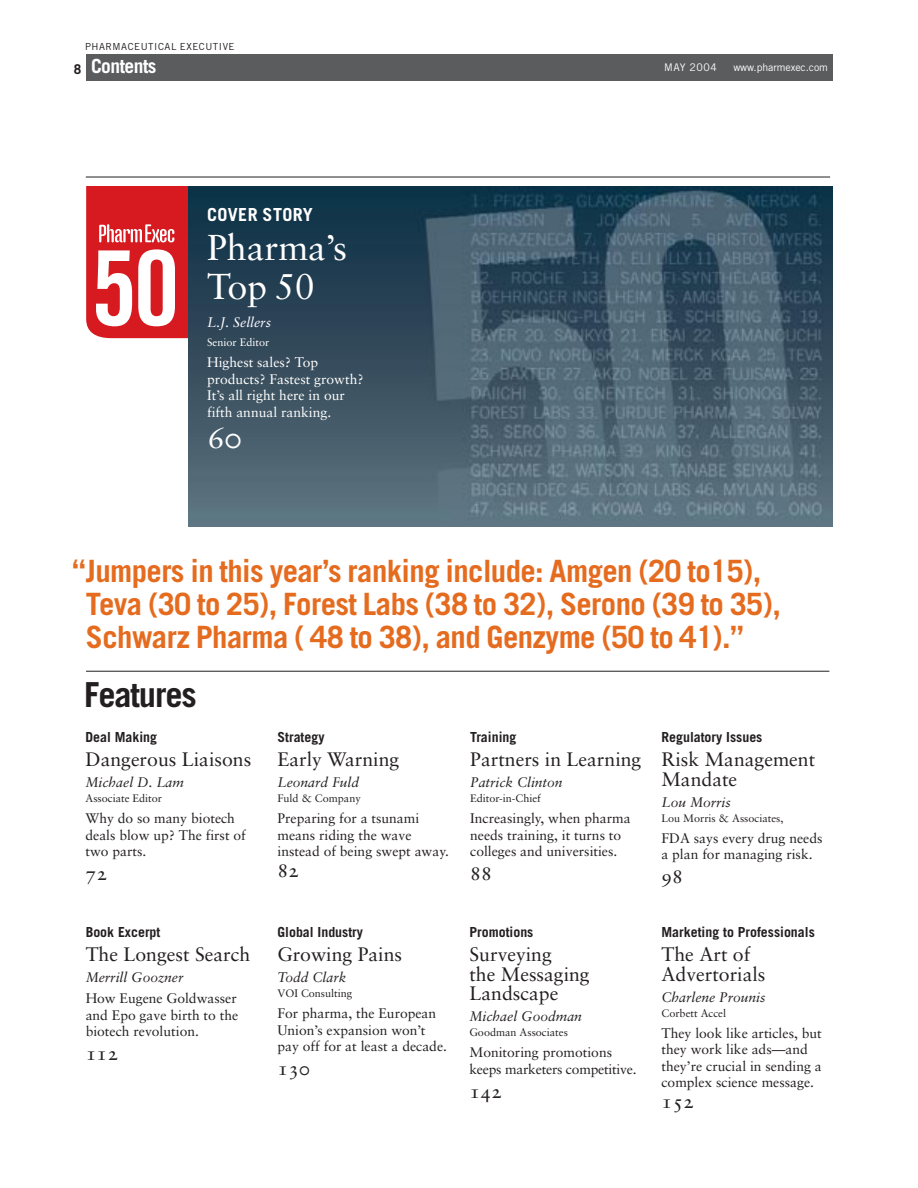
<style>
.page{position:relative;width:918px;height:1188px;background:#fff}
.page>*{position:absolute;margin:0;border:0;box-sizing:border-box;transform-origin:0 0}
.t1{font:103.65px "Trade Gothic Bold Cond Twenty";color:#fff}
.t2{font:36px/39px "Sabon";letter-spacing:-.005em;color:#fff}
.t3{font:700 34.5px "Trade Gothic";letter-spacing:-.035em;color:#231f20}
.t4{font:31.5px "Sabon Roman SC";color:#fff}
.t5{font:700 30.75px/33px "Trade Gothic";letter-spacing:-.02em;color:#e56b1f}
.t6{font:19.5px/19.5px "Sabon";color:#231f20}
.t7{font:19.5px "Sabon Roman SC";color:#231f20}
.t8{font:700 19.5px "Trade Gothic";letter-spacing:-.03em;color:#fff}
.t9{font:700 18px "Trade Gothic";letter-spacing:.02em;color:#fff}
.t10{font:13.8px/16.5px "Sabon";color:#231f20}
.t11{font:700 13.8px "Trade Gothic";color:#231f20}
.t12{font:italic 13.8px "Sabon";color:#231f20}
.t13{font:13.8px/16.5px "Sabon";color:#fff}
.t14{font:italic 13.8px "Sabon";color:#fff}
.t15{font:10.8px "Sabon";color:#231f20}
.t16{font:10.8px "Sabon";color:#fff}
.t17{font:10.5px "Trade Gothic";letter-spacing:-.005em;color:#fff}
.t18{font:9.75px "Trade Gothic";letter-spacing:.055em;color:#231f20}
.s1{font-size:13.5px;color:#231f20}
</style>
<div class="page">
<svg style="left:86px;top:186px;width:102px;height:152px;background:#d8232a"></svg>
<div style="left:86px;top:54px;width:747px;height:27px;background:#5b5c5e"></div>
<img style="left:188px;top:186px;width:644px;height:340px">
<hr style="left:86px;top:671px;width:743px;height:1px;background:#231f20">
<hr style="left:86px;top:177px;width:744px;height:1px;background:#231f20">
<p class="t18" style="left:85px;top:42px;width:151px">PHARMACEUTICAL EXECUTIVE</p>
<h3 class="t8" style="left:74px;top:59px;width:84px"><span class="s1">8</span> Contents</h3>
<p class="t17" style="left:664px;top:63px;width:54px">MAY 2004</p>
<p class="t17" style="left:733px;top:63px;width:96px">www.pharmexec.com</p>
<h1 class="t1" style="left:91px;top:250px;width:91px">50</h1>
<h3 class="t9" style="left:207px;top:208px;width:107px">COVER STORY</h3>
<h2 class="t2" style="left:207px;top:231px;width:141px">Pharma’s<br>Top 50</h2>
<p class="t14" style="left:207px;top:316px;width:65px">L.J. Sellers</p>
<p class="t16" style="left:207px;top:338px;width:64px">Senior Editor</p>
<p class="t13" style="left:207px;top:356px;width:158px">Highest sales? Top products? Fastest growth?<br>It’s all right here in our fifth annual ranking.</p>
<h3 class="t4" style="left:207px;top:424px;width:37px">60</h3>
<h3 class="t5" style="left:86px;top:557px;width:697px;text-indent:-14px">“Jumpers in this year’s ranking include: Amgen (20 to15),<br>Teva (30 to 25), Forest Labs (38 to 32), Serono (39 to 35),<br>Schwarz Pharma ( 48 to 38), and Genzyme (50 to 41).”</h3>
<h3 class="t3" style="left:84px;top:682px;width:114px">Features</h3>
<p class="t11" style="left:86px;top:732px;width:73px">Deal Making</p>
<h3 class="t6" style="left:86px;top:751px;width:167px">Dangerous Liaisons</h3>
<p class="t12" style="left:86px;top:777px;width:100px">Michael D. Lam</p>
<p class="t15" style="left:86px;top:794px;width:78px">Associate Editor</p>
<p class="t10" style="left:86px;top:811px;width:162px">Why do so many biotech deals blow up? The first of two parts.</p>
<h3 class="t7" style="left:86px;top:865px;width:23px">72</h3>
<p class="t11" style="left:86px;top:927px;width:76px">Book Excerpt</p>
<h3 class="t6" style="left:86px;top:946px;width:166px">The Longest Search</h3>
<p class="t12" style="left:86px;top:972px;width:99px">Merrill Goozner</p>
<p class="t10" style="left:86px;top:991px;width:154px;text-align:justify">How Eugene Goldwasser and Epo gave birth to the biotech revolution.</p>
<h3 class="t7" style="left:86px;top:1045px;width:34px">112</h3>
<p class="t11" style="left:277px;top:732px;width:49px">Strategy</p>
<h3 class="t6" style="left:277px;top:751px;width:123px">Early Warning</h3>
<p class="t12" style="left:277px;top:777px;width:83px">Leonard Fuld</p>
<p class="t15" style="left:277px;top:794px;width:85px">Fuld &amp; Company</p>
<p class="t10" style="left:277px;top:811px;width:173px">Preparing for a tsunami means riding the wave instead of being swept away.</p>
<h3 class="t7" style="left:277px;top:862px;width:23px">82</h3>
<p class="t11" style="left:278px;top:927px;width:87px">Global Industry</p>
<h3 class="t6" style="left:278px;top:946px;width:126px">Growing Pains</h3>
<p class="t12" style="left:278px;top:972px;width:70px">Todd Clark</p>
<p class="t15" style="left:278px;top:989px;width:76px">VOI Consulting</p>
<p class="t10" style="left:278px;top:1006px;width:171px">For pharma, the European<br>Union’s expansion won’t pay off for at least a decade.</p>
<h3 class="t7" style="left:278px;top:1060px;width:34px">130</h3>
<p class="t11" style="left:470px;top:732px;width:48px">Training</p>
<h3 class="t6" style="left:470px;top:751px;width:173px">Partners in Learning</h3>
<p class="t12" style="left:470px;top:777px;width:94px">Patrick Clinton</p>
<p class="t15" style="left:470px;top:794px;width:72px">Editor-in-Chief</p>
<p class="t10" style="left:470px;top:811px;width:162px">Increasingly, when pharma needs training, it turns to colleges and universities.</p>
<h3 class="t7" style="left:470px;top:865px;width:23px">88</h3>
<p class="t11" style="left:470px;top:927px;width:65px">Promotions</p>
<h3 class="t6" style="left:470px;top:946px;width:122px">Surveying<br>the Messaging<br>Landscape</h3>
<p class="t12" style="left:470px;top:1011px;width:114px">Michael Goodman</p>
<p class="t15" style="left:470px;top:1028px;width:100px">Goodman Associates</p>
<p class="t10" style="left:470px;top:1045px;width:169px">Monitoring promotions keeps marketers competitive.</p>
<h3 class="t7" style="left:470px;top:1083px;width:34px">142</h3>
<p class="t11" style="left:661px;top:732px;width:102px">Regulatory Issues</p>
<h3 class="t6" style="left:661px;top:751px;width:155px">Risk Management<br>Mandate</h3>
<p class="t12" style="left:661px;top:796px;width:71px">Lou Morris</p>
<p class="t15" style="left:661px;top:813px;width:124px">Lou Morris &amp; Associates,</p>
<p class="t10" style="left:661px;top:831px;width:163px">FDA says every drug needs a plan for managing risk.</p>
<h3 class="t7" style="left:661px;top:868px;width:23px">98</h3>
<p class="t11" style="left:662px;top:927px;width:155px">Marketing to Professionals</p>
<h3 class="t6" style="left:662px;top:946px;width:105px">The Art of<br>Advertorials</h3>
<p class="t12" style="left:662px;top:991px;width:106px">Charlene Prounis</p>
<p class="t15" style="left:662px;top:1009px;width:66px">Corbett Accel</p>
<p class="t10" style="left:662px;top:1026px;width:162px">They look like articles, but they work like ads—and they’re crucial in sending a complex science message.</p>
<h3 class="t7" style="left:662px;top:1093px;width:34px">152</h3>
</div>
